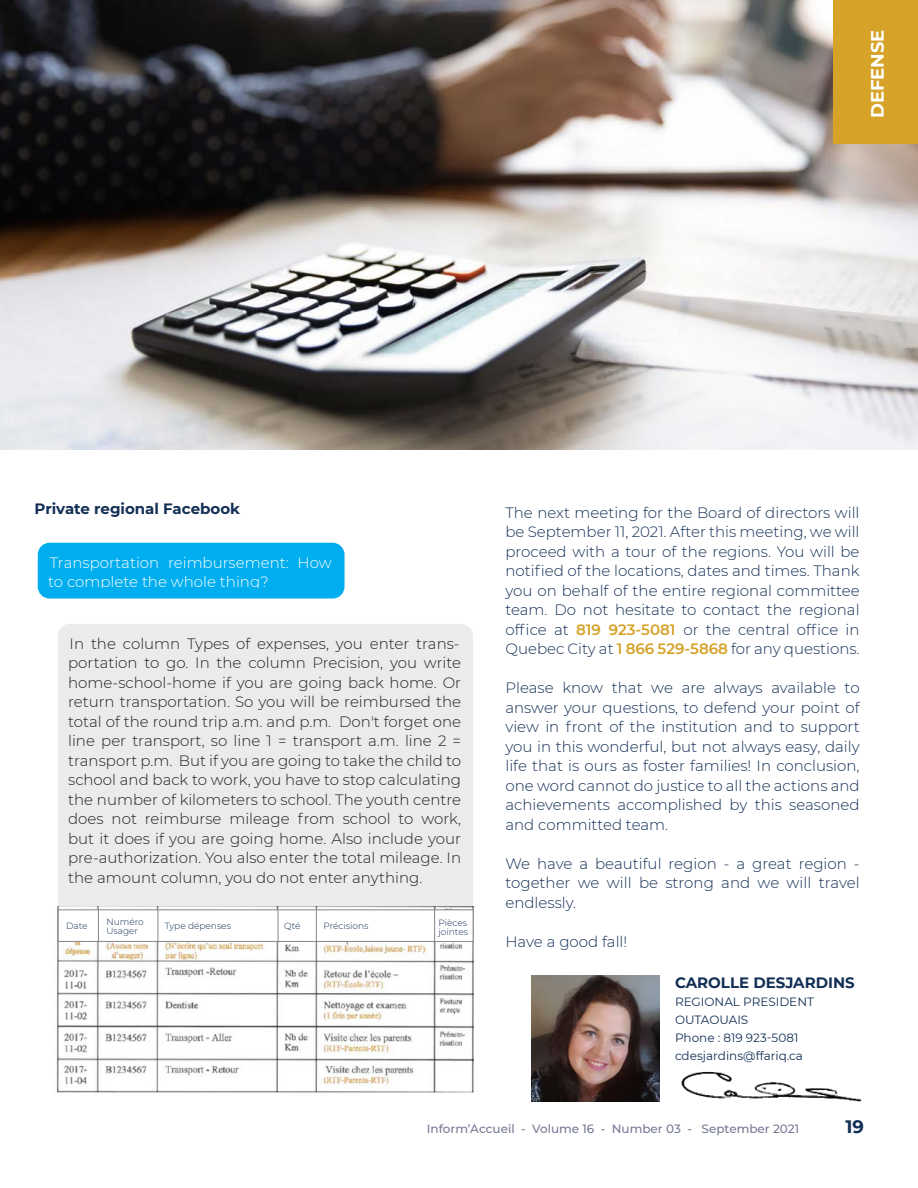
<style>
.page{position:relative;width:918px;height:1188px;background:#fff}
.page>*{position:absolute;margin:0;border:0;box-sizing:border-box;transform-origin:0 0}
.t1{font:700 18px "Montserrat";color:#fff}
.t2{font:700 18px "Montserrat";color:#132f55}
.t3{font:300 15px/19.5px "Montserrat";color:#132f55;text-align:justify}
.t4{font:300 15px/19.5px "Montserrat";color:#231f20;text-align:justify}
.t5{font:300 15px/19.5px "Montserrat";color:#fff}
.t6{font:700 15px "Montserrat";color:#132f55}
.t7{font:12px/18px "Montserrat";color:#132f55}
.t8{font:500 12px "Montserrat";color:#757993}
.t9{font:300 9px/9px "Montserrat";color:#132f55}
.s1{font-weight:600;color:#d6a227}
</style>
<div class="page">
<img style="left:0;top:0;width:918px;height:449px">
<img style="left:531px;top:975px;width:128px;height:126px">
<img style="left:681px;top:1071px;width:181px;height:31px">
<div style="left:63px;top:629px;width:405px;height:301px;background:#ebebeb;border-radius:7px"></div>
<div style="left:58px;top:624px;width:415px;height:311px;border:10px solid #ebebeb;border-radius:7px"></div>
<div style="left:43px;top:548px;width:296px;height:45px;background:#00aeef;border-radius:7px"></div>
<div style="left:38px;top:543px;width:307px;height:56px;border:10px solid #00aeef;border-radius:7px"></div>
<img style="left:56px;top:907px;width:417px;height:186px">
<div style="left:58px;top:909px;width:416px;height:33px;background:#fff;border:1px solid #848689"></div>
<div style="left:438px;top:921px;width:32px;height:20px;background:#fff"></div>
<hr style="left:98px;top:910px;width:1px;height:32px;background:#848689">
<hr style="left:158px;top:910px;width:1px;height:32px;background:#848689">
<hr style="left:278px;top:910px;width:1px;height:32px;background:#848689">
<hr style="left:316px;top:910px;width:1px;height:32px;background:#848689">
<hr style="left:434px;top:910px;width:1px;height:32px;background:#848689">
<div style="left:834px;top:0;width:84px;height:143px;background:#d6a227"></div>
<p class="t1" style="left:865px;top:118px;width:90px;rotate:-90deg">DEFENSE</p>
<p class="t6" style="left:35px;top:498px;width:207px">Private regional Facebook</p>
<p class="t3" style="left:505px;top:502px;width:356px">The next meeting for the Board of directors will be September 11, 2021. After this meeting, we will proceed with a tour of the regions. You will be notified of the locations, dates and times. Thank you on behalf of the entire regional committee team. Do not hesitate to contact the regional office at <span class="s1">819 923-5081</span> or the central office in Quebec City at <span class="s1">1 866 529-5868</span> for any questions.</p>
<p class="t3" style="left:505px;top:678px;width:356px">Please know that we are always available to answer your questions, to defend your point of view in front of the institution and to support you in this wonderful, but not always easy, daily life that is ours as foster families! In conclusion, one word cannot do justice to all the actions and achievements accomplished by this seasoned and committed team.</p>
<p class="t3" style="left:505px;top:853px;width:356px">We have a beautiful region - a great region - together we will be strong and we will travel endlessly.</p>
<p class="t3" style="left:505px;top:931px;width:123px">Have a good fall!</p>
<p class="t5" style="left:48px;top:552px;width:285px">Transportation reimbursement: How to complete the whole thing?</p>
<p class="t4" style="left:68px;top:633px;width:395px">In the column Types of expenses, you enter trans&shy;portation to go. In the column Precision, you write home-school-home if you are going back home. Or return transportation. So you will be reimbursed the total of the round trip a.m. and p.m. Don't forget one line per transport, so line 1 = transport a.m. line 2 = transport p.m. But if you are going to take the child to school and back to work, you have to stop calculating the number of kilometers to school. The youth centre does not reimburse mileage from school to work, but it does if you are going home. Also include your pre-authorization. You also enter the total mileage. In the amount column, you do not enter anything.</p>
<p class="t9" style="left:106px;top:917px;width:39px">Numéro<br>Usager</p>
<p class="t9" style="left:165px;top:921px;width:68px">Type dépenses</p>
<p class="t9" style="left:66px;top:921px;width:23px">Date</p>
<p class="t9" style="left:284px;top:921px;width:18px">Qté</p>
<p class="t9" style="left:324px;top:921px;width:46px">Précisions</p>
<p class="t9" style="left:439px;top:918px;width:31px">Pièces jointes</p>
<p class="t6" style="left:675px;top:972px;width:181px">CAROLLE DESJARDINS</p>
<p class="t7" style="left:675px;top:992px;width:140px">REGIONAL PRESIDENT<br>OUTAOUAIS<br>Phone : 819 923-5081 cdesjardins@ffariq.ca</p>
<p class="t8" style="left:427px;top:1120px;width:374px">Inform’Accueil - Volume 16 - Number 03 - September 2021</p>
<p class="t2" style="left:845px;top:1114px;width:20px">19</p>
</div>
